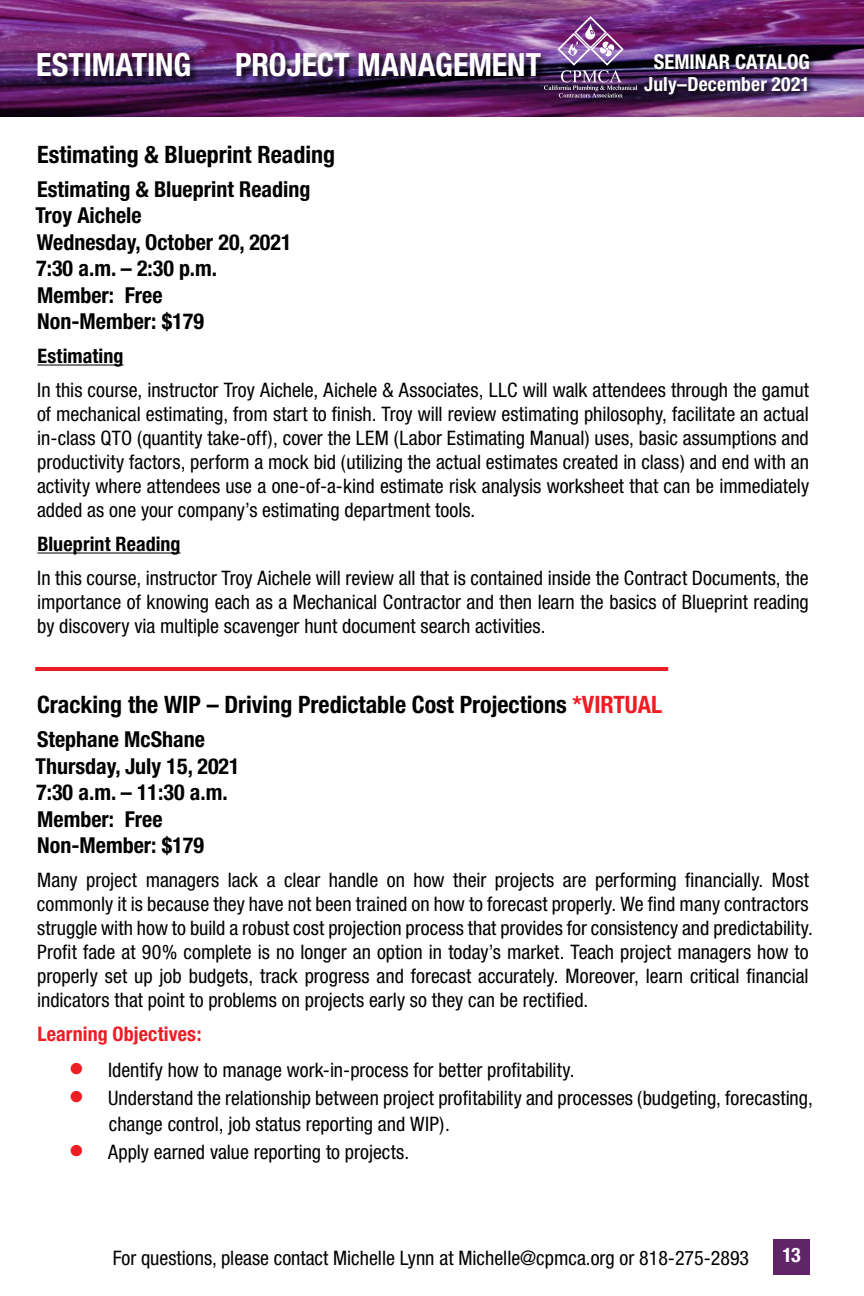
<style>
.page{position:relative;width:864px;height:1296px;background:#fff}
.page>*{position:absolute;margin:0;border:0;box-sizing:border-box;transform-origin:0 0}
.Top_type_-_left_page{font:700 condensed 32px "Helvetica Neue";color:#fff}
.Course_titles_BLACK{font:700 condensed 24px "Helvetica Neue";color:#000}
.Course_time___date_t{font:700 condensed 22px/26.4px "Helvetica Neue";color:#000}
.t1{font:700 condensed 20.4px "Helvetica Neue";letter-spacing:.005em;color:#fff}
.Course_descrip_para{font:condensed 20px/24px "Helvetica Neue";color:#000;text-align:justify}
.bulleted_course_desc{font:condensed 20px/26px "Helvetica Neue";color:#000}
.Course_descrip_para-2{font:700 condensed 20px "Helvetica Neue";letter-spacing:.005em;color:#000}
.Course_descrip_para-3{font:700 condensed 20px "Helvetica Neue";letter-spacing:.005em;color:#ed1d24}
.t2{font:700 condensed 20px "Helvetica Neue";color:#fff}
.t3{font:700 condensed 19.6px "Helvetica Neue";letter-spacing:.01em;color:#fff}
.s1{color:#ed1d24}
.s2{font-size:32px;color:#ed1d24}
</style>
<div class="page">
<img style="left:0;top:0;width:864px;height:117px">
<div style="left:773px;top:1239px;width:37px;height:35px;background:#602567"></div>
<div style="left:643px;top:51px;width:173px;height:50px;background:#000;opacity:.75"></div>
<hr style="left:37px;top:365px;width:87px;height:1px;background:#000">
<hr style="left:37px;top:553px;width:144px;height:1px;background:#000">
<div style="left:38px;top:53px;width:160px;height:31px;background:#000;opacity:.75"></div>
<div style="left:237px;top:53px;width:312px;height:31px;background:#000;opacity:.75"></div>
<hr style="left:35px;top:667px;width:633px;height:4px;background:#ed1d24">
<img style="left:544px;top:16px;width:93px;height:82px">
<p class="Top_type_-_left_page" style="left:36px;top:45px;width:157px">ESTIMATING</p>
<p class="Top_type_-_left_page" style="left:235px;top:45px;width:308px">PROJECT MANAGEMENT</p>
<p class="t1" style="left:654px;top:49px;width:158px">SEMINAR CATALOG</p>
<p class="t3" style="left:644px;top:72px;width:167px">July–December 2021</p>
<p class="Course_titles_BLACK" style="left:37px;top:140px;width:300px">Estimating &amp; Blueprint Reading</p>
<p class="Course_time___date_t" style="left:36px;top:176px;width:276px">Estimating &amp; Blueprint Reading<br>Troy Aichele<br>Wednesday, October 20, 2021<br>7:30 a.m. – 2:30 p.m.<br>Member: Free<br>Non-Member: $179</p>
<p class="Course_descrip_para-2" style="left:37px;top:344px;width:88px">Estimating</p>
<p class="Course_descrip_para" style="left:37px;top:378px;width:774px">In this course, instructor Troy Aichele, Aichele &amp; Associates, LLC will walk attendees through the gamut of mechanical estimating, from start to finish. Troy will review estimating philosophy, facilitate an actual in-class QTO (quantity take-off), cover the LEM (Labor Estimating Manual) uses, basic assumptions and productivity factors, perform a mock bid (utilizing the actual estimates created in class) and end with an activity where attendees use a one-of-a-kind estimate risk analysis worksheet that can be immediately added as one your company’s estimating department tools.</p>
<p class="Course_descrip_para-2" style="left:37px;top:532px;width:145px">Blueprint Reading</p>
<p class="Course_descrip_para" style="left:37px;top:566px;width:773px">In this course, instructor Troy Aichele will review all that is contained inside the Contract Documents, the importance of knowing each as a Mechanical Contractor and then learn the basics of Blueprint reading by discovery via multiple scavenger hunt document search activities.</p>
<p class="Course_titles_BLACK" style="left:37px;top:690px;width:627px">Cracking the WIP – Driving Predictable Cost Projections <span class="s1">*VIRTUAL</span></p>
<p class="Course_time___date_t" style="left:36px;top:726px;width:206px">Stephane McShane<br>Thursday, July 15, 2021<br>7:30 a.m. – 11:30 a.m.<br>Member: Free<br>Non-Member: $179</p>
<p class="Course_descrip_para" style="left:37px;top:868px;width:774px">Many project managers lack a clear handle on how their projects are performing financially. Most commonly it is because they have not been trained on how to forecast properly. We find many contractors struggle with how to build a robust cost projection process that provides for consistency and predictability.<br>Profit fade at 90% complete is no longer an option in today’s market. Teach project managers how to properly set up job budgets, track progress and forecast accurately. Moreover, learn critical financial indicators that point to problems on projects early so they can be rectified.</p>
<p class="Course_descrip_para-3" style="left:37px;top:1022px;width:166px">Learning Objectives:</p>
<p class="bulleted_course_desc" style="left:69px;top:1057px;width:505px"><span class="s2">•</span> Identify how to manage work-in-process for better profitability.</p>
<p class="bulleted_course_desc" style="left:109px;top:1085px;width:705px;text-indent:-40px"><span class="s2">•</span> Understand the relationship between project profitability and processes (budgeting, forecasting, change control, job status reporting and WIP).</p>
<p class="bulleted_course_desc" style="left:69px;top:1139px;width:339px"><span class="s2">•</span> Apply earned value reporting to projects.</p>
<p class="Course_descrip_para" style="left:113px;top:1246px;width:638px">For questions, please contact Michelle Lynn at Michelle@cpmca.org or 818-275-2893</p>
<p class="t2" style="left:782px;top:1243px;width:20px">13</p>
</div>
